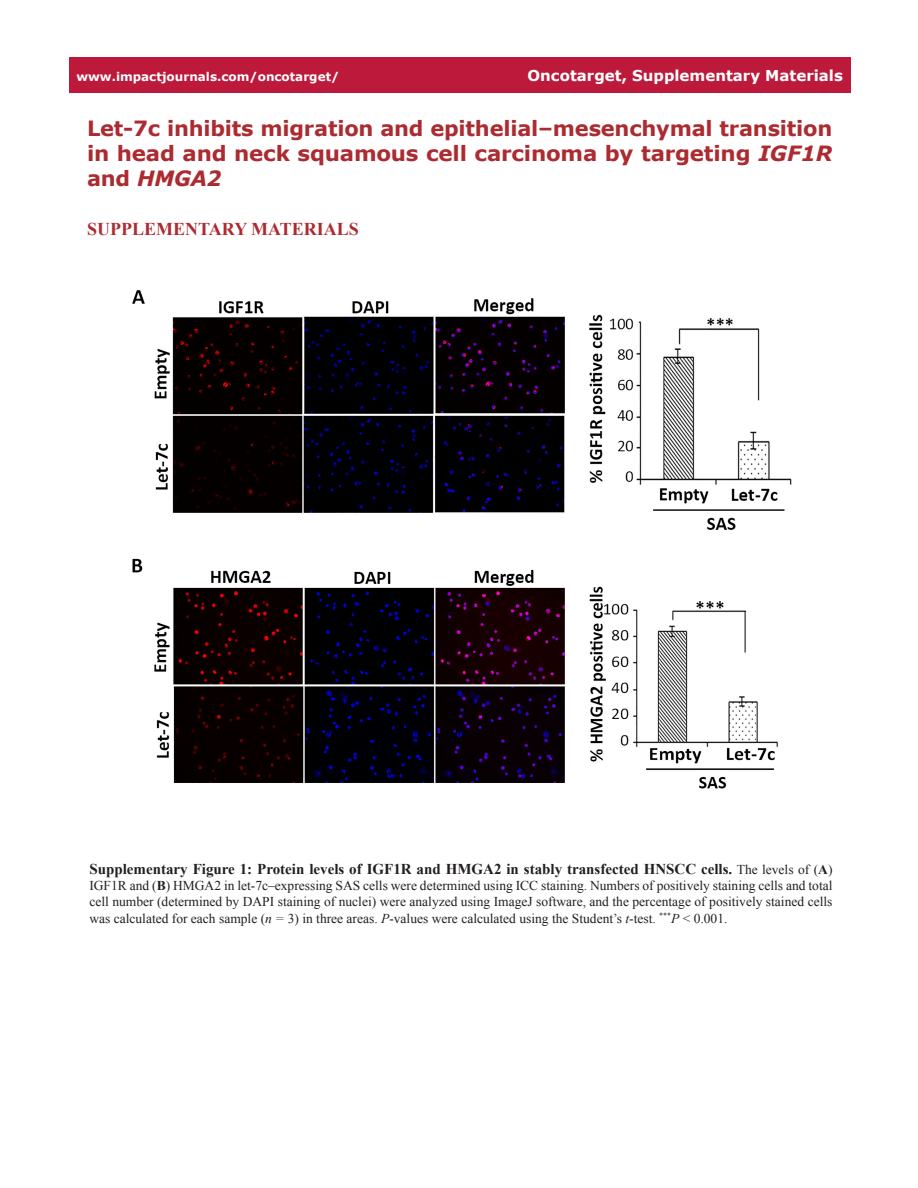
<style>
.page{position:relative;width:918px;height:1188px;background:#fff}
.page>*{position:absolute;margin:0;border:0;box-sizing:border-box;transform-origin:0 0}
.t1{font:700 21px/25.2px "Verdana";letter-spacing:-.01em;color:#ac2b31;text-align:justify}
.Heading{font:700 18px "Times New Roman";color:#ac2b31}
.Figuretrx{font:700 15px "Times New Roman";color:#231f20}
.t2{font:700 15px "Verdana";color:#fff}
.Figuretrx-2{font:13.5px/16.2px "Times New Roman";color:#231f20;text-align:justify}
.t3{font:700 12px "Verdana";color:#fff}
.s1{font-style:italic}
.s2{font-weight:400;font-size:13.5px}
.s3{font-size:13.5px}
.s4{font-weight:700}
</style>
<div class="page">
<div style="left:69px;top:57px;width:781px;height:36px;background:#bd1a3b"></div>
<img style="left:132px;top:290px;width:660px;height:499px">
<p class="t3" style="left:76px;top:68px;width:264px">www.impactjournals.com/oncotarget/</p>
<p class="t2" style="left:528px;top:65px;width:317px">Oncotarget, Supplementary Materials</p>
<p class="t1" style="left:87px;top:115px;width:747px">Let-7c inhibits migration and epithelial–mesenchymal transition in head and neck squamous cell carcinoma by targeting <span class="s1">IGF1R </span>and <span class="s1">HMGA2</span></p>
<p class="Heading" style="left:87px;top:216px;width:273px">SUPPLEMENTARY MATERIALS</p>
<p class="Figuretrx" style="left:89px;top:859px;width:745px">Supplementary Figure 1: Protein levels of IGF1R and HMGA2 in stably transfected HNSCC cells. <span class="s2">The levels of (</span><span class="s3">A</span><span class="s2">)</span></p>
<p class="Figuretrx-2" style="left:89px;top:877px;width:745px">IGF1R and (<span class="s4">B</span>) HMGA2 in let-7c–expressing SAS cells were determined using ICC staining. Numbers of positively staining cells and total cell number (determined by DAPI staining of nuclei) were analyzed using ImageJ software, and the percentage of positively stained cells was calculated for each sample (<span class="s1">n =</span> 3) in three areas. <span class="s1">P</span>-values were calculated using the Student’s <span class="s1">t</span>-test. <sup>***</sup><span class="s1">P</span> &lt; 0.001.</p>
</div>
